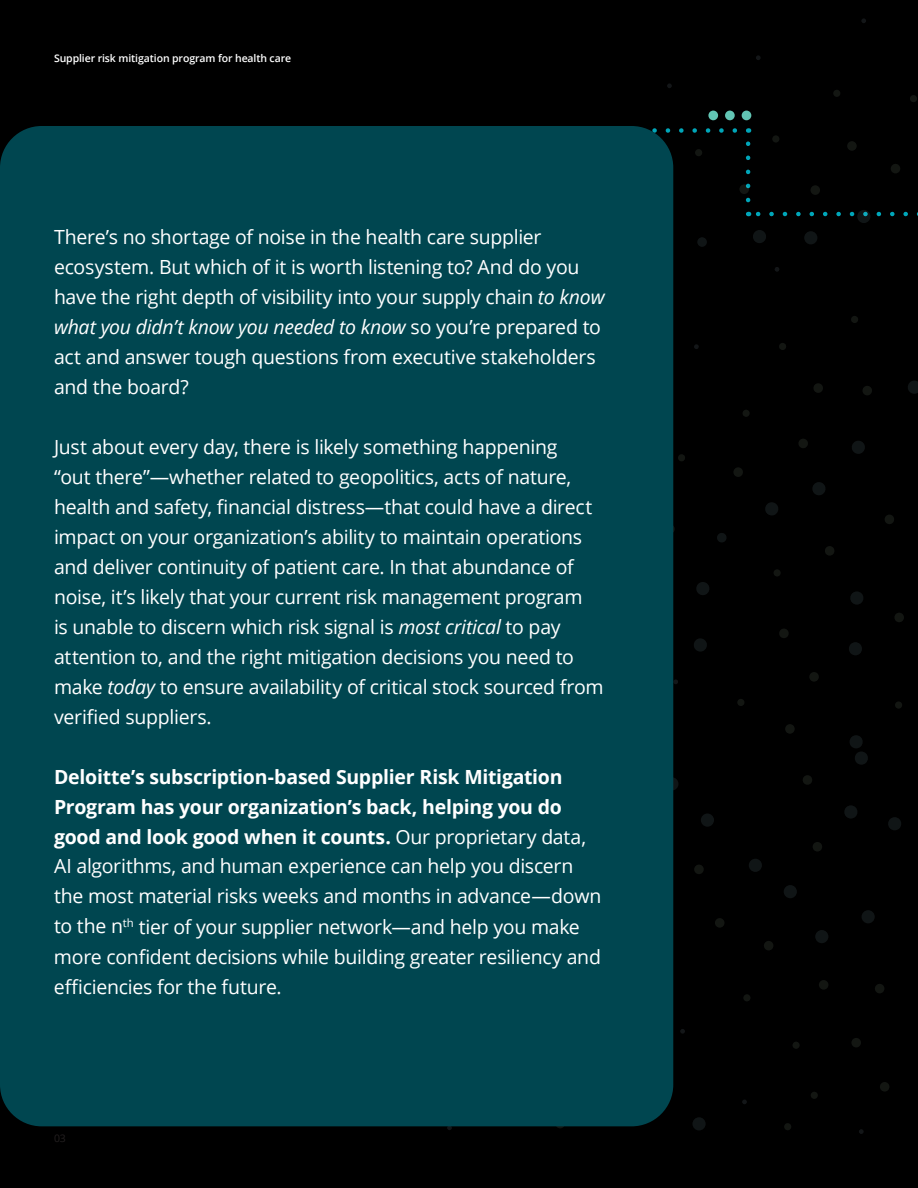
<style>
.page{position:relative;width:918px;height:1188px;background:#000}
.page>*{position:absolute;margin:0;border:0;box-sizing:border-box;transform-origin:0 0}
.t1{font:19.5px/30px "Open Sans";letter-spacing:-.015em;color:#fff}
.t2{font:600 10.5px "Open Sans";letter-spacing:-.01em;color:#fff}
.t3{font:10.5px "Open Sans";color:#231f20}
.s1{font-style:italic}
.s2{font-weight:700}
</style>
<div class="page">
<svg style="left:646px;top:128px;width:89px;height:5px"></svg>
<svg style="left:756px;top:212px;width:162px;height:4px"></svg>
<svg style="left:746px;top:128px;width:4px;height:72px"></svg>
<svg style="left:847px;top:141px;width:10px;height:10px"></svg>
<div style="left:555px;top:1119px;width:10px;height:9px;background:#0c2728;border-radius:50%"></div>
<svg style="left:739px;top:184px;width:10px;height:10px"></svg>
<div style="left:910px;top:95px;width:7px;height:7px;background:#131612;border-radius:50%"></div>
<div style="left:891px;top:164px;width:9px;height:9px;background:#131612;border-radius:50%"></div>
<div style="left:772px;top:135px;width:7px;height:8px;background:#131612;border-radius:50%"></div>
<div style="left:833px;top:90px;width:7px;height:7px;background:#131612;border-radius:50%"></div>
<div style="left:695px;top:149px;width:7px;height:7px;background:#131612;border-radius:50%"></div>
<div style="left:810px;top:185px;width:10px;height:10px;background:#131612;border-radius:50%"></div>
<div style="left:804px;top:231px;width:13px;height:13px;background:#101516;border-radius:50%"></div>
<div style="left:753px;top:230px;width:13px;height:13px;background:#101516;border-radius:50%"></div>
<svg style="left:697px;top:237px;width:10px;height:10px"></svg>
<div style="left:692px;top:1117px;width:14px;height:13px;background:#101516;border-radius:50%"></div>
<svg style="left:857px;top:210px;width:13px;height:13px"></svg>
<svg style="left:667px;top:83px;width:5px;height:5px"></svg>
<svg style="left:447px;top:1126px;width:5px;height:4px"></svg>
<svg style="left:861px;top:18px;width:5px;height:5px"></svg>
<svg style="left:756px;top:55px;width:5px;height:5px"></svg>
<svg style="left:813px;top:383px;width:10px;height:10px"></svg>
<svg style="left:673px;top:524px;width:2px;height:10px"></svg>
<svg style="left:733px;top:467px;width:10px;height:10px"></svg>
<svg style="left:851px;top:316px;width:7px;height:7px"></svg>
<svg style="left:863px;top:386px;width:9px;height:9px"></svg>
<svg style="left:743px;top:410px;width:7px;height:7px"></svg>
<svg style="left:779px;top:343px;width:7px;height:7px"></svg>
<svg style="left:678px;top:454px;width:7px;height:7px"></svg>
<svg style="left:798px;top:439px;width:10px;height:9px"></svg>
<svg style="left:812px;top:482px;width:13px;height:13px"></svg>
<svg style="left:694px;top:638px;width:13px;height:14px"></svg>
<svg style="left:908px;top:381px;width:10px;height:13px"></svg>
<svg style="left:696px;top:582px;width:13px;height:13px"></svg>
<svg style="left:765px;top:502px;width:13px;height:13px"></svg>
<svg style="left:717px;top:533px;width:10px;height:9px"></svg>
<svg style="left:852px;top:441px;width:13px;height:13px"></svg>
<svg style="left:775px;top:267px;width:4px;height:5px"></svg>
<svg style="left:694px;top:344px;width:5px;height:5px"></svg>
<div style="left:743px;top:994px;width:8px;height:7px;background:#131612;border-radius:50%"></div>
<div style="left:784px;top:1123px;width:7px;height:7px;background:#131612;border-radius:50%"></div>
<div style="left:819px;top:980px;width:9px;height:10px;background:#131612;border-radius:50%"></div>
<div style="left:875px;top:984px;width:9px;height:9px;background:#131612;border-radius:50%"></div>
<div style="left:715px;top:918px;width:10px;height:10px;background:#131612;border-radius:50%"></div>
<div style="left:764px;top:941px;width:9px;height:9px;background:#131612;border-radius:50%"></div>
<div style="left:694px;top:865px;width:10px;height:9px;background:#131612;border-radius:50%"></div>
<div style="left:792px;top:1042px;width:8px;height:7px;background:#131612;border-radius:50%"></div>
<div style="left:811px;top:1092px;width:7px;height:7px;background:#131612;border-radius:50%"></div>
<div style="left:851px;top:1038px;width:10px;height:9px;background:#131612;border-radius:50%"></div>
<div style="left:880px;top:1082px;width:9px;height:10px;background:#131612;border-radius:50%"></div>
<div style="left:749px;top:859px;width:13px;height:13px;background:#101516;border-radius:50%"></div>
<div style="left:701px;top:813px;width:13px;height:14px;background:#101516;border-radius:50%"></div>
<div style="left:815px;top:930px;width:13px;height:13px;background:#101516;border-radius:50%"></div>
<div style="left:862px;top:910px;width:13px;height:13px;background:#101516;border-radius:50%"></div>
<svg style="left:665px;top:777px;width:14px;height:13px"></svg>
<div style="left:784px;top:885px;width:13px;height:13px;background:#101516;border-radius:50%"></div>
<svg style="left:742px;top:1100px;width:5px;height:4px"></svg>
<svg style="left:680px;top:1029px;width:5px;height:5px"></svg>
<svg style="left:859px;top:1129px;width:5px;height:5px"></svg>
<svg style="left:813px;top:842px;width:9px;height:10px"></svg>
<svg style="left:779px;top:629px;width:10px;height:9px"></svg>
<svg style="left:894px;top:613px;width:10px;height:9px"></svg>
<svg style="left:785px;top:724px;width:10px;height:10px"></svg>
<svg style="left:774px;top:569px;width:7px;height:7px"></svg>
<svg style="left:737px;top:699px;width:7px;height:7px"></svg>
<svg style="left:895px;top:701px;width:7px;height:8px"></svg>
<svg style="left:803px;top:775px;width:9px;height:10px"></svg>
<svg style="left:809px;top:672px;width:10px;height:10px"></svg>
<svg style="left:825px;top:546px;width:9px;height:10px"></svg>
<svg style="left:885px;top:515px;width:9px;height:9px"></svg>
<svg style="left:849px;top:642px;width:13px;height:13px"></svg>
<svg style="left:844px;top:805px;width:13px;height:14px"></svg>
<svg style="left:850px;top:591px;width:13px;height:14px"></svg>
<svg style="left:850px;top:735px;width:18px;height:30px"></svg>
<svg style="left:888px;top:817px;width:13px;height:13px"></svg>
<svg style="left:673px;top:679px;width:5px;height:5px"></svg>
<div style="left:708px;top:111px;width:10px;height:9px;background:#62c5b4;border-radius:50%"></div>
<div style="left:725px;top:111px;width:10px;height:9px;background:#62c5b4;border-radius:50%"></div>
<div style="left:742px;top:111px;width:9px;height:9px;background:#62c5b4;border-radius:50%"></div>
<div style="left:0;top:126px;width:673px;height:1000px;background:#004650;border-radius:42px"></div>
<p class="t2" style="left:54px;top:51px;width:239px">Supplier risk mitigation program for health care</p>
<p class="t1" style="left:54px;top:221px;width:552px">There’s no shortage of noise in the health care supplier ecosystem. But which of it is worth listening to? And do you have the right depth of visibility into your supply chain <span class="s1">to know what you didn’t know you needed to know</span> so you’re prepared to act and answer tough questions from executive stakeholders and the board?</p>
<p class="t1" style="left:54px;top:431px;width:551px">Just about every day, there is likely something happening<br>“out there”—whether related to geopolitics, acts of nature, health and safety, financial distress—that could have a direct impact on your organization’s ability to maintain operations and deliver continuity of patient care. In that abundance of noise, it’s likely that your current risk management program<br>is unable to discern which risk signal is <span class="s1">most critical</span> to pay attention to, and the right mitigation decisions you need to make <span class="s1">today</span> to ensure availability of critical stock sourced from verified suppliers.</p>
<p class="t1" style="left:54px;top:761px;width:549px"><span class="s2">Deloitte’s subscription-based Supplier Risk Mitigation Program has your organization’s back, helping you do good and look good when it counts.</span> Our proprietary data, AI algorithms, and human experience can help you discern the most material risks weeks and months in advance—down to the n<sup>th</sup> tier of your supplier network—and help you make more confident decisions while building greater resiliency and efficiencies for the future.</p>
<p class="t3" style="left:54px;top:1131px;width:13px">03</p>
</div>
